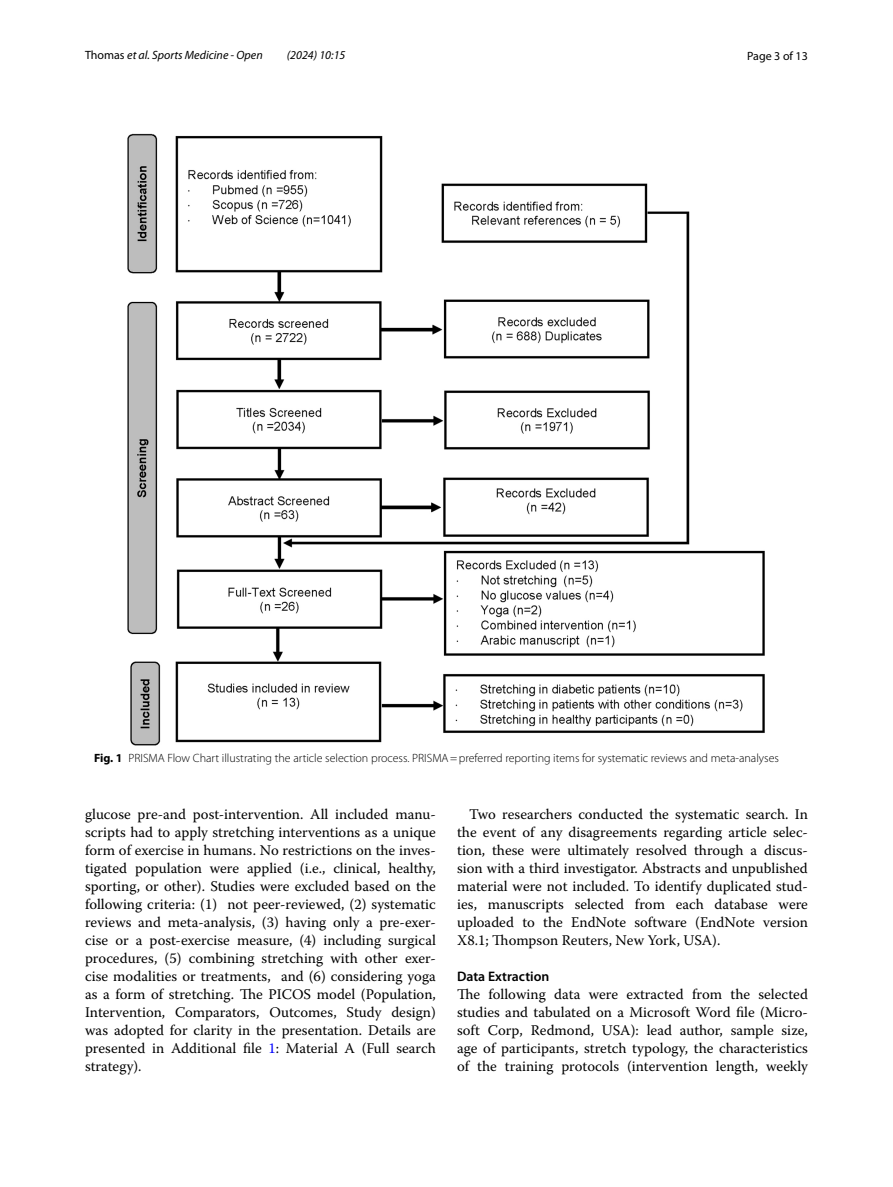
<style>
.page{position:relative;width:893px;height:1187px;background:#fff}
.page>*{position:absolute;margin:0;border:0;box-sizing:border-box;transform-origin:0 0}
.t1{font:14.7px/18px "Warnock Pro";color:#000;text-align:justify}
.t2{font:600 13.8px "Myriad Pro";color:#000}
.t3{font:300 12px "Myriad Pro";color:#000}
.t4{font:italic 12px "Myriad Pro";color:#000}
.t5{font:12px "Myriad Pro";color:#000}
.s1{font-style:normal}
.s2{font-weight:700}
.s3{color:#00f}
</style>
<div class="page">
<img style="left:128px;top:133px;width:637px;height:613px">
<p class="t4" style="left:85px;top:48px;width:179px"><span class="s1">Thomas</span> et al. Sports Medicine - Open</p>
<p class="t4" style="left:287px;top:48px;width:60px">(2024) 10:15</p>
<p class="t5" style="left:747px;top:48px;width:62px">Page 3 of 13</p>
<p class="t3" style="left:94px;top:751px;width:686px"><span class="s2">Fig. 1</span> PRISMA Flow Chart illustrating the article selection process. PRISMA=preferred reporting items for systematic reviews and meta-analyses</p>
<p class="t1" style="left:85px;top:804px;width:352px">glucose pre-and post-intervention. All included manu&shy;scripts had to apply stretching interventions as a unique form of exercise in humans. No restrictions on the inves&shy;tigated population were applied (i.e., clinical, healthy, sporting, or other). Studies were excluded based on the following criteria: (1) not peer-reviewed, (2) systematic reviews and meta-analysis, (3) having only a pre-exer&shy;cise or a post-exercise measure, (4) including surgical procedures, (5) combining stretching with other exer&shy;cise modalities or treatments, and (6) considering yoga as a form of stretching. The PICOS model (Population, Intervention, Comparators, Outcomes, Study design) was adopted for clarity in the presentation. Details are presented in Additional file <span class="s3">1</span>: Material A (Full search strategy).</p>
<p class="t1" style="left:457px;top:804px;width:352px;text-indent:12px">Two researchers conducted the systematic search. In the event of any disagreements regarding article selec&shy;tion, these were ultimately resolved through a discus&shy;sion with a third investigator. Abstracts and unpublished material were not included. To identify duplicated stud&shy;ies, manuscripts selected from each database were uploaded to the EndNote software (EndNote version X8.1; Thompson Reuters, New York, USA).</p>
<p class="t2" style="left:457px;top:967px;width:94px">Data Extraction</p>
<p class="t1" style="left:457px;top:984px;width:352px">The following data were extracted from the selected studies and tabulated on a Microsoft Word file (Micro&shy;soft Corp, Redmond, USA): lead author, sample size, age of participants, stretch typology, the characteristics of the training protocols (intervention length, weekly</p>
</div>
